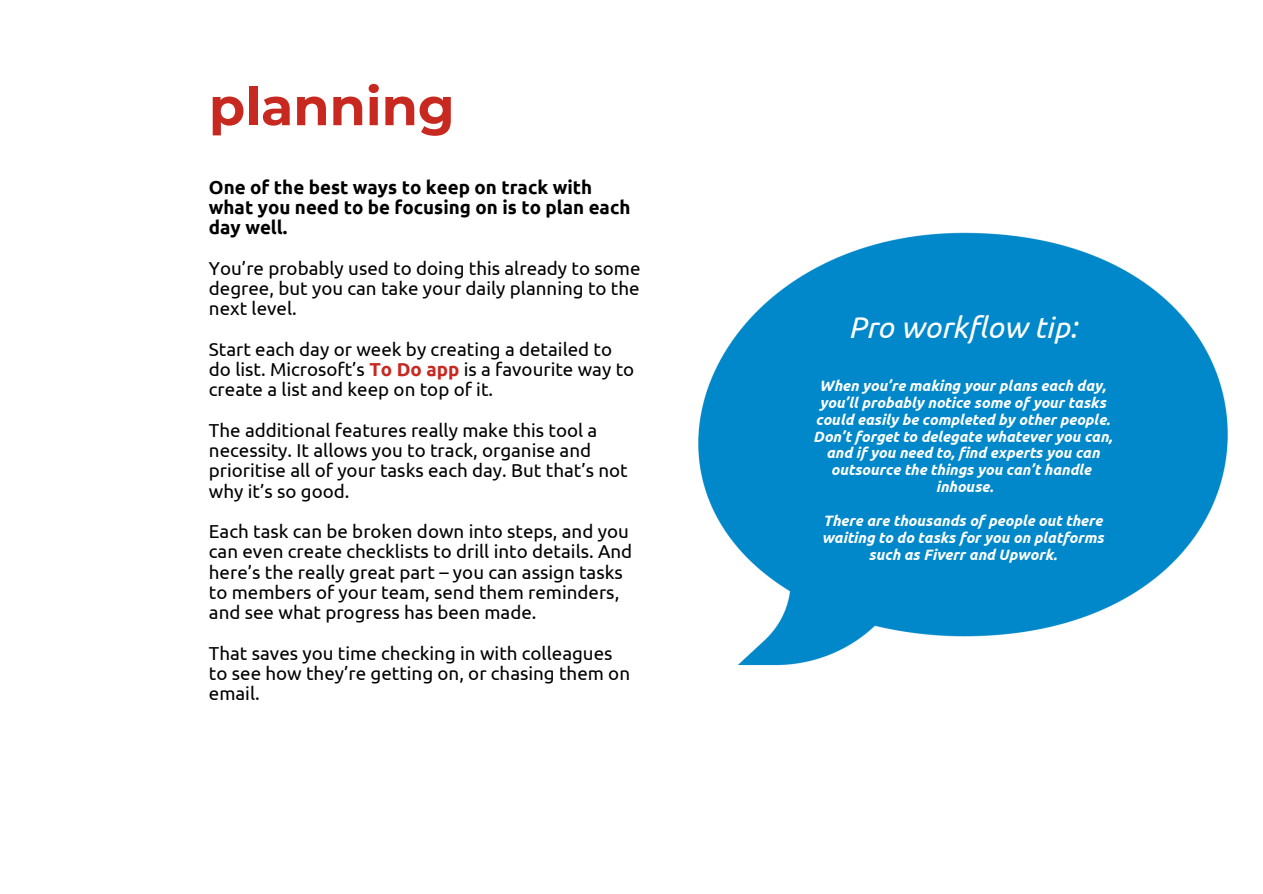
<style>
.page{position:relative;width:1263px;height:894px;background:#fff}
.page>*{position:absolute;margin:0;border:0;box-sizing:border-box;transform-origin:0 0}
.t1{font:700 52.5px "Montserrat";color:#c72921}
.t2{font:italic 30px "Ubuntu";color:#fff}
.t3{font:18.75px/20.2px "Ubuntu";color:#000}
.t4{font:700 18.75px/20.2px "Ubuntu";color:#000}
.t5{font:italic 700 15px/16.8px "Ubuntu";color:#fff;text-align:center}
.s1{font-weight:700;color:#c72921}
</style>
<div class="page">
<img style="left:698px;top:232px;width:530px;height:433px">
<h1 class="t1" style="left:209px;top:74px;width:247px">planning</h1>
<p class="t4" style="left:209px;top:176px;width:423px">One of the best ways to keep on track with what you need to be focusing on is to plan each day well.</p>
<p class="t3" style="left:209px;top:257px;width:433px;text-align:justify">You’re probably used to doing this already to some degree, but you can take your daily planning to the next level.</p>
<p class="t3" style="left:209px;top:338px;width:427px">Start each day or week by creating a detailed to do list. Microsoft’s <span class="s1">To Do app</span> is a favourite way to create a list and keep on top of it.</p>
<p class="t3" style="left:209px;top:419px;width:420px">The additional features really make this tool a necessity. It allows you to track, organise and prioritise all of your tasks each day. But that’s not why it’s so good.</p>
<p class="t3" style="left:209px;top:521px;width:425px">Each task can be broken down into steps, and you can even create checklists to drill into details. And here’s the really great part – you can assign tasks to members of your team, send them reminders, and see what progress has been made.</p>
<p class="t3" style="left:209px;top:642px;width:423px">That saves you time checking in with colleagues to see how they’re getting on, or chasing them on email.</p>
<h2 class="t2" style="left:848px;top:310px;width:230px">Pro workflow tip:</h2>
<p class="t5" style="left:813px;top:377px;width:301px">When you’re making your plans each day, you’ll probably notice some of your tasks could easily be completed by other people.<br>Don’t forget to delegate whatever you can, and if you need to, find experts you can outsource the things you can’t handle inhouse.</p>
<p class="t5" style="left:822px;top:512px;width:284px">There are thousands of people out there waiting to do tasks for you on platforms such as Fiverr and Upwork.</p>
</div>
